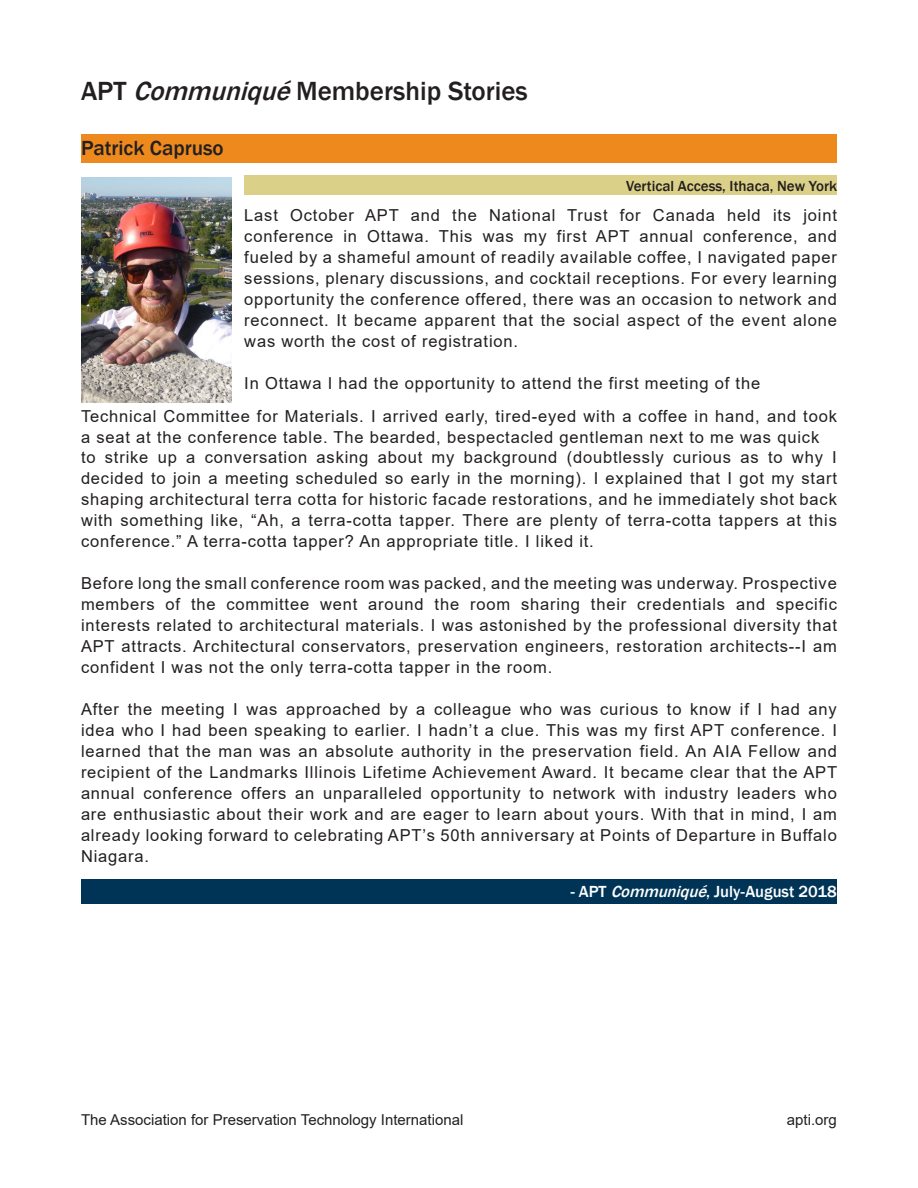
<style>
.page{position:relative;width:918px;height:1188px;background:#fff}
.page>*{position:absolute;margin:0;border:0;box-sizing:border-box;transform-origin:0 0}
.t1{font:500 27px "Franklin Gothic";color:#231f20}
.t2{font:500 21px "Franklin Gothic";color:#231f20}
.t3{font:16.5px/21px "Arial";letter-spacing:.05em;color:#231f20;text-align:justify}
.t4{font:500 16.5px "Franklin Gothic";color:#fff}
.t5{font:15px "Arial";color:#231f20}
.t6{font:500 15px "Franklin Gothic";color:#231f20}
.s1{font-style:italic}
</style>
<div class="page">
<img style="left:81px;top:177px;width:150px;height:225px">
<div style="left:81px;top:134px;width:756px;height:28px;background:#ed891d"></div>
<div style="left:244px;top:176px;width:593px;height:19px;background:#dbd087"></div>
<div style="left:81px;top:879px;width:756px;height:25px;background:#003457"></div>
<h1 class="t1" style="left:81px;top:74px;width:448px">APT <span class="s1">Communiqué</span>Membership Stories</h1>
<p class="t2" style="left:81px;top:135px;width:144px">Patrick Capruso</p>
<p class="t6" style="left:626px;top:176px;width:212px">Vertical Access, Ithaca, New York</p>
<p class="t3" style="left:244px;top:204px;width:594px">Last October APT and the National Trust for Canada held its joint conference in Ottawa. This was my first APT annual conference, and fueled by a shameful amount of readily available coffee, I navigated paper sessions, plenary discussions, and cocktail receptions. For every learning opportunity the conference offered, there was an occasion to network and reconnect. It became apparent that the social aspect of the event alone was worth the cost of registration.</p>
<p class="t3" style="left:244px;top:372px;width:517px">In Ottawa I had the opportunity to attend the first meeting of the</p>
<p class="t3" style="left:81px;top:405px;width:757px">Technical Committee for Materials. I arrived early, tired-eyed with a coffee in hand, and took a seat at the conference table. The bearded, bespectacled gentleman next to me was quick</p>
<p class="t3" style="left:81px;top:446px;width:757px">to strike up a conversation asking about my background (doubtlessly curious as to why I decided to join a meeting scheduled so early in the morning). I explained that I got my start shaping architectural terra cotta for historic facade restorations, and he immediately shot back with something like, “Ah, a terra-cotta tapper. There are plenty of terra-cotta tappers at this conference.” A terra-cotta tapper? An appropriate title. I liked it.</p>
<p class="t3" style="left:81px;top:572px;width:757px">Before long the small conference room was packed, and the meeting was underway. Prospective members of the committee went around the room sharing their credentials and specific interests related to architectural materials. I was astonished by the professional diversity that APT attracts. Architectural conservators, preservation engineers, restoration architects--I am confident I was not the only terra-cotta tapper in the room.</p>
<p class="t3" style="left:81px;top:698px;width:758px">After the meeting I was approached by a colleague who was curious to know if I had any idea who I had been speaking to earlier. I hadn’t a clue. This was my first APT conference. I learned that the man was an absolute authority in the preservation field. An AIA Fellow and recipient of the Landmarks Illinois Lifetime Achievement Award. It became clear that the APT annual conference offers an unparalleled opportunity to network with industry leaders who are enthusiastic about their work and are eager to learn about yours. With that in mind, I am already looking forward to celebrating APT’s 50th anniversary at Points of Departure in Buffalo Niagara.</p>
<p class="t4" style="left:571px;top:881px;width:268px">- APT <span class="s1">Communiqué</span>, July-August 2018</p>
<p class="t5" style="left:81px;top:1110px;width:384px">The Association for Preservation Technology International</p>
<p class="t5" style="left:787px;top:1110px;width:52px">apti.org</p>
</div>
